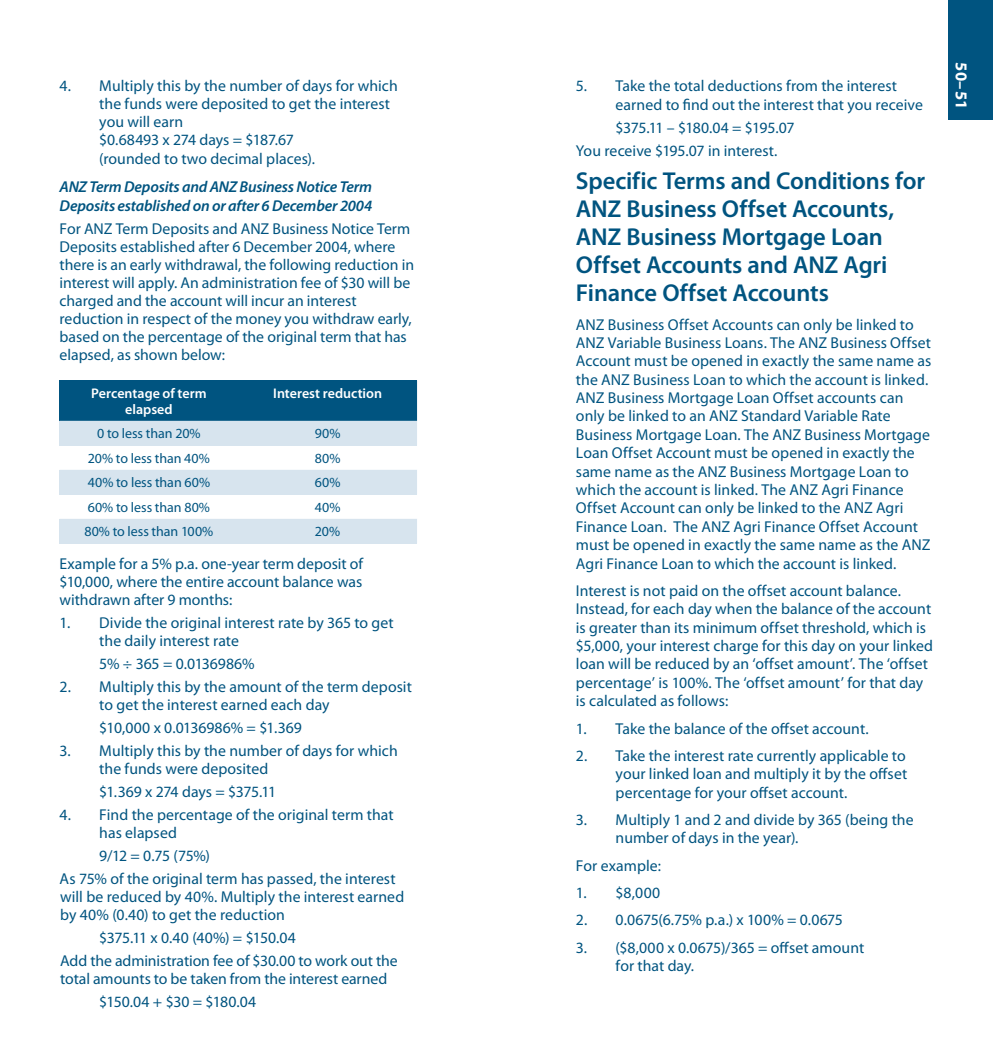
<style>
.page{position:relative;width:993px;height:1042px;background:#fff}
.page>*{position:absolute;margin:0;border:0;box-sizing:border-box;transform-origin:0 0}
.t1{font:600 24.5px/28px "Myriad Pro";letter-spacing:-.005em;color:#005480}
.t2{font:700 16.62px "Myriad Pro";color:#fff}
.t3{font:15.75px/18.4px "Myriad Pro";color:#005480}
.t4{font:italic 600 15.75px/18.4px "Myriad Pro";letter-spacing:-.01em;color:#005480}
.t5{font:15.75px "Myriad Pro";letter-spacing:-.03em;color:#005480}
.t6{font:14px "Myriad Pro";letter-spacing:-.005em;color:#005480}
.t7{font:600 14px/15.8px "Myriad Pro";color:#fff;text-align:center}
</style>
<div class="page">
<div style="left:947px;top:0;width:45px;height:119px;background:#005480"></div>
<div style="left:60px;top:380px;width:178px;height:41px;background:#005480"></div>
<div style="left:238px;top:380px;width:179px;height:41px;background:#005480"></div>
<svg style="left:60px;top:421px;width:357px;height:122px;fill:#d7e4ee"></svg>
<p class="t3" style="left:99px;top:77px;width:300px;text-indent:-40px">4. Multiply this by the number of days for which the funds were deposited to get the interest you will earn<br>$0.68493 x 274 days = $187.67<br>(rounded to two decimal places).</p>
<h3 class="t4" style="left:60px;top:177px;width:314px">ANZ Term Deposits and ANZ Business Notice Term<br>Deposits established on or after 6 December 2004</h3>
<p class="t3" style="left:60px;top:219px;width:356px">For ANZ Term Deposits and ANZ Business Notice Term Deposits established after 6 December 2004, where there is an early withdrawal, the following reduction in interest will apply. An administration fee of $30 will be charged and the account will incur an interest reduction in respect of the money you withdraw early, based on the percentage of the original term that has elapsed, as shown below:</p>
<p class="t7" style="left:91px;top:385px;width:117px">Percentage of term elapsed</p>
<p class="t7" style="left:273px;top:385px;width:110px">Interest reduction</p>
<p class="t6" style="left:97px;top:425px;width:105px">0 to less than 20%</p>
<p class="t6" style="left:315px;top:425px;width:27px">90%</p>
<p class="t6" style="left:88px;top:449px;width:124px">20% to less than 40%</p>
<p class="t6" style="left:315px;top:449px;width:27px">80%</p>
<p class="t6" style="left:88px;top:474px;width:124px">40% to less than 60%</p>
<p class="t6" style="left:315px;top:474px;width:27px">60%</p>
<p class="t6" style="left:88px;top:498px;width:124px">60% to less than 80%</p>
<p class="t6" style="left:315px;top:498px;width:27px">40%</p>
<p class="t6" style="left:84px;top:523px;width:130px">80% to less than 100%</p>
<p class="t6" style="left:315px;top:523px;width:27px">20%</p>
<p class="t3" style="left:60px;top:555px;width:305px;text-align:justify">Example for a 5% p.a. one-year term deposit of $10,000, where the entire account balance was withdrawn after 9 months:</p>
<p class="t3" style="left:99px;top:614px;width:296px;text-indent:-40px">1. Divide the original interest rate by 365 to get the daily interest rate</p>
<p class="t3" style="left:99px;top:654px;width:157px">5% ÷ 365 = 0.0136986%</p>
<p class="t3" style="left:99px;top:678px;width:314px;text-indent:-40px">2. Multiply this by the amount of the term deposit to get the interest earned each day</p>
<p class="t3" style="left:99px;top:718px;width:204px">$10,000 x 0.0136986% = $1.369</p>
<p class="t3" style="left:99px;top:742px;width:300px;text-indent:-40px">3. Multiply this by the number of days for which the funds were deposited</p>
<p class="t3" style="left:99px;top:782px;width:178px">$1.369 x 274 days = $375.11</p>
<p class="t3" style="left:60px;top:805px;width:13px">4.</p>
<p class="t3" style="left:99px;top:806px;width:296px">Find the percentage of the original term that has elapsed</p>
<p class="t3" style="left:99px;top:846px;width:112px">9/12 = 0.75 (75%)</p>
<p class="t3" style="left:60px;top:869px;width:346px">As 75% of the original term has passed, the interest will be reduced by 40%. Multiply the interest earned by 40% (0.40) to get the reduction</p>
<p class="t3" style="left:99px;top:928px;width:198px">$375.11 x 0.40 (40%) = $150.04</p>
<p class="t3" style="left:60px;top:951px;width:339px">Add the administration fee of $30.00 to work out the total amounts to be taken from the interest earned</p>
<p class="t3" style="left:99px;top:992px;width:158px">$150.04 + $30 = $180.04</p>
<p class="t3" style="left:615px;top:76px;width:308px;text-indent:-40px">5. Take the total deductions from the interest earned to find out the interest that you receive</p>
<p class="t5" style="left:615px;top:118px;width:180px">$375.11 – $180.04 = $195.07</p>
<p class="t3" style="left:575px;top:142px;width:203px">You receive $195.07 in interest.</p>
<h2 class="t1" style="left:575px;top:166px;width:350px">Specific Terms and Conditions for<br>ANZ Business Offset Accounts,<br>ANZ Business Mortgage Loan<br>Offset Accounts and ANZ Agri<br>Finance Offset Accounts</h2>
<p class="t3" style="left:575px;top:315px;width:357px">ANZ Business Offset Accounts can only be linked to ANZ Variable Business Loans. The ANZ Business Offset Account must be opened in exactly the same name as the ANZ Business Loan to which the account is linked.<br>ANZ Business Mortgage Loan Offset accounts can only be linked to an ANZ Standard Variable Rate Business Mortgage Loan. The ANZ Business Mortgage Loan Offset Account must be opened in exactly the same name as the ANZ Business Mortgage Loan to which the account is linked. The ANZ Agri Finance Offset Account can only be linked to the ANZ Agri Finance Loan. The ANZ Agri Finance Offset Account must be opened in exactly the same name as the ANZ Agri Finance Loan to which the account is linked.</p>
<p class="t3" style="left:575px;top:581px;width:358px">Interest is not paid on the offset account balance.<br>Instead, for each day when the balance of the account is greater than its minimum offset threshold, which is $5,000, your interest charge for this day on your linked loan will be reduced by an ‘offset amount’. The ‘offset percentage’ is 100%. The ‘offset amount’ for that day is calculated as follows:</p>
<p class="t3" style="left:575px;top:719px;width:294px">1. Take the balance of the offset account.</p>
<p class="t3" style="left:615px;top:746px;width:293px;text-align:justify;text-indent:-40px">2. Take the interest rate currently applicable to your linked loan and multiply it by the offset percentage for your offset account.</p>
<p class="t3" style="left:615px;top:810px;width:299px;text-indent:-40px">3. Multiply 1 and 2 and divide by 365 (being the number of days in the year).</p>
<p class="t3" style="left:575px;top:856px;width:87px">For example:</p>
<p class="t3" style="left:575px;top:883px;width:86px">1. $8,000</p>
<p class="t5" style="left:575px;top:910px;width:268px">2. 0.0675(6.75% p.a.) x 100% = 0.0675</p>
<p class="t3" style="left:615px;top:938px;width:250px;text-indent:-40px">3. ($8,000 x 0.0675)/365 = offset amount for that day.</p>
<p class="t2" style="left:971px;top:62px;width:48px;rotate:90deg">50–51</p>
</div>
